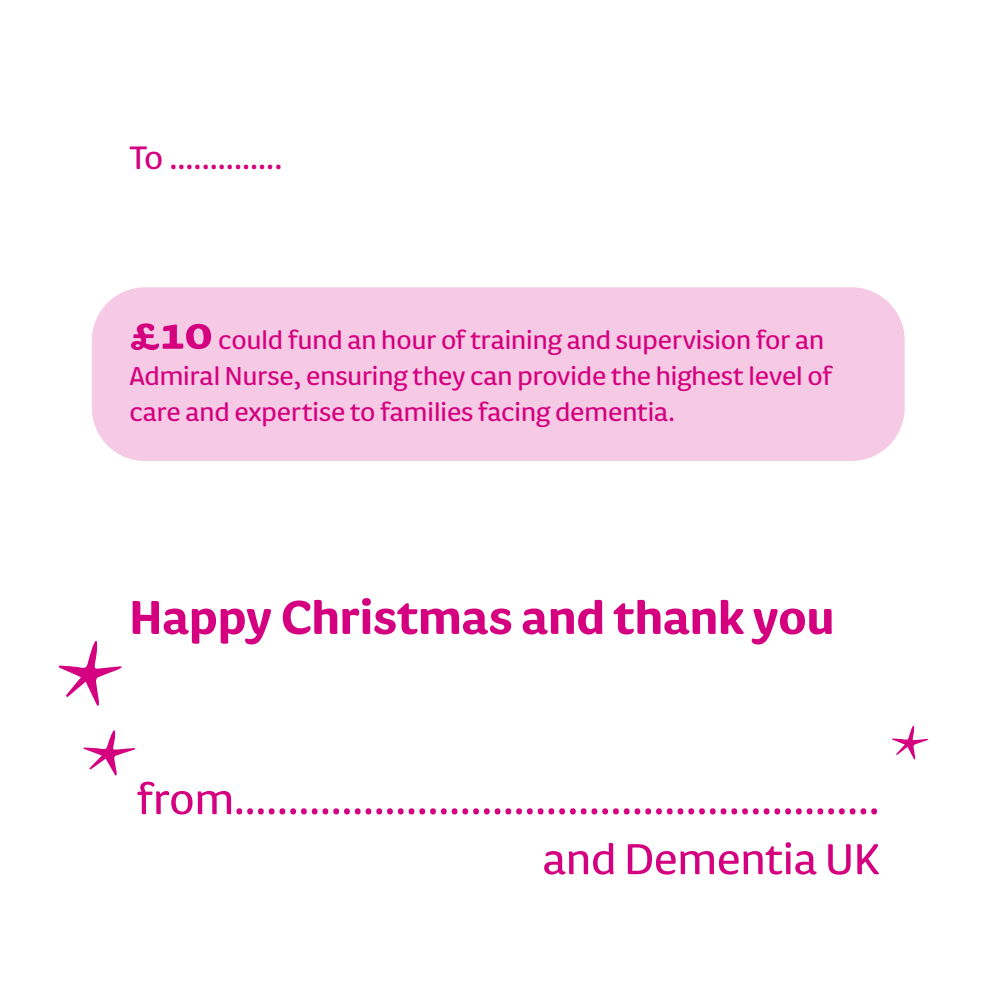
<style>
.page{position:relative;width:993px;height:993px;background:#fff}
.page>*{position:absolute;margin:0;border:0;box-sizing:border-box;transform-origin:0 0}
.t1{font:700 55px "FS Pimlico";color:#d4007f}
.t2{font:50px/60px "FS Pimlico";color:#d4007f;text-align:right}
.t3{font:37.5px "FS Pimlico";color:#d4007f}
.t4{font:30px/36px "FS Pimlico";color:#d4007f}
.s1{font-weight:700;font-size:52.5px}
</style>
<div class="page">
<div style="left:92px;top:287px;width:812px;height:174px;background:#f6cae4;border-radius:53px"></div>
<svg style="left:59px;top:641px;width:62px;height:64px"></svg>
<svg style="left:83px;top:730px;width:52px;height:45px"></svg>
<svg style="left:892px;top:725px;width:35px;height:34px"></svg>
<p class="t3" style="left:129px;top:130px;width:154px">To ..............</p>
<p class="t4" style="left:129px;top:320px;width:704px"><span class="s1">£10</span> could fund an hour of training and supervision for an<br>Admiral Nurse, ensuring they can provide the highest level of care and expertise to families facing dementia.</p>
<h1 class="t1" style="left:129px;top:576px;width:706px">Happy Christmas and thank you</h1>
<h2 class="t2" style="left:137px;top:766px;width:743px">from............................................................ and Dementia UK</h2>
</div>
